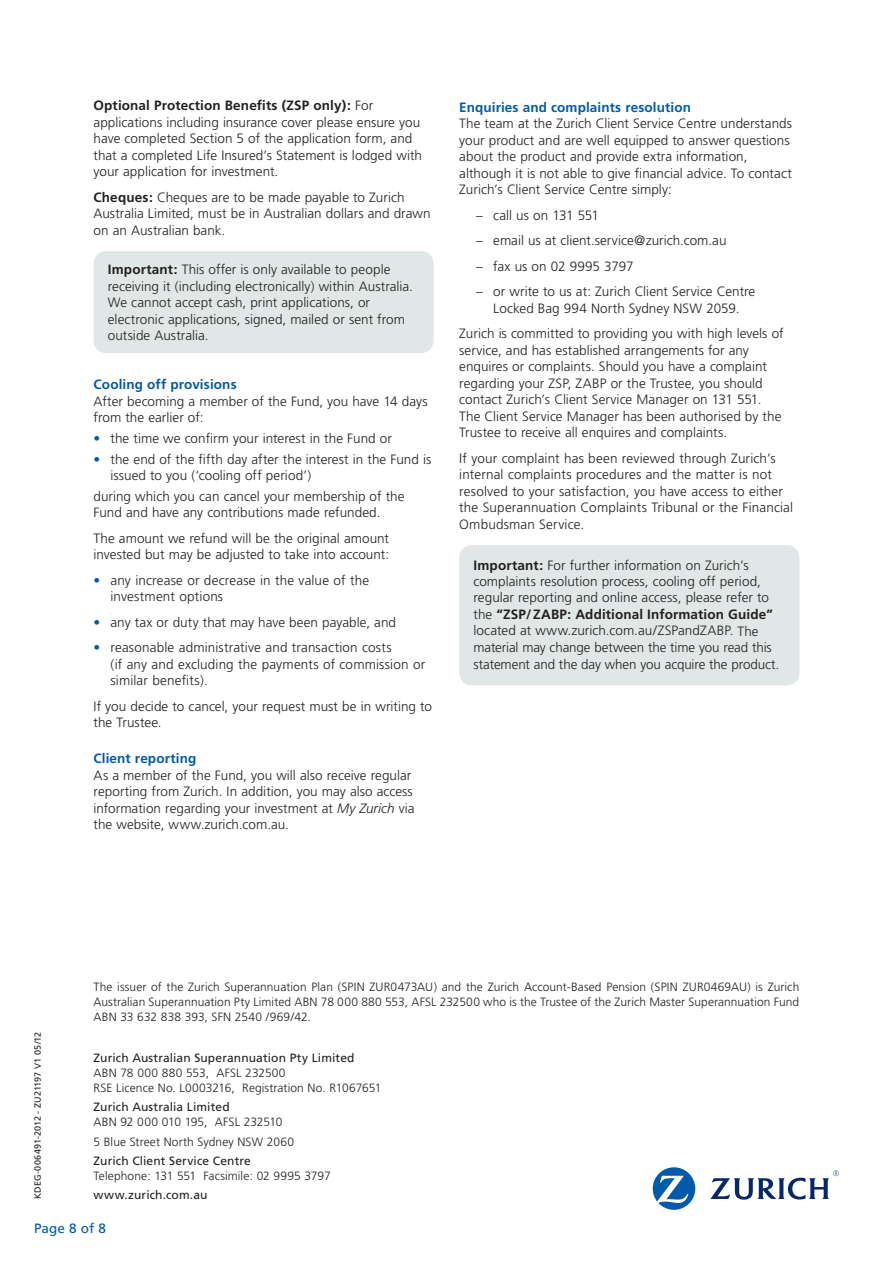
<style>
.page{position:relative;width:893px;height:1263px;background:#fff}
.page>*{position:absolute;margin:0;border:0;box-sizing:border-box;transform-origin:0 0}
.t1{font:300 13.5px/16.5px "Frutiger";letter-spacing:.005em;color:#231f20}
.t2{font:700 13.5px "Frutiger";letter-spacing:.01em;color:#015aaa}
.t3{font:13.5px "Frutiger";letter-spacing:.005em;color:#015aaa}
.t4{font:300 12px/15px "Frutiger";letter-spacing:.005em;color:#231f20}
.t5{font:12px "Frutiger";letter-spacing:.01em;color:#231f20}
.t6{font:9px "Frutiger";letter-spacing:.01em;color:#231f20}
.s1{font-weight:700}
.s2{color:#015aaa}
.s3{font-style:italic}
</style>
<div class="page">
<div style="left:94px;top:251px;width:340px;height:102px;background:#e0e7e6;border-radius:13px"></div>
<div style="left:459px;top:545px;width:340px;height:140px;background:#e0e7e6;border-radius:13px"></div>
<svg style="left:653px;top:1167px;width:42px;height:43px"></svg>
<svg style="left:710px;top:1170px;width:129px;height:29px"></svg>
<p class="t1" style="left:94px;top:97px;width:330px"><span class="s1">Optional Protection Benefits (ZSP only):</span> For applications including insurance cover please ensure you have completed Section 5 of the application form, and that a completed Life Insured’s Statement is lodged with your application for investment.</p>
<p class="t1" style="left:94px;top:189px;width:339px"><span class="s1">Cheques:</span> Cheques are to be made payable to Zurich<br>Australia Limited, must be in Australian dollars and drawn on an Australian bank.</p>
<p class="t1" style="left:108px;top:262px;width:307px"><span class="s1">Important:</span> This offer is only available to people receiving it (including electronically) within Australia.<br>We cannot accept cash, print applications, or electronic applications, signed, mailed or sent from outside Australia.</p>
<p class="t2" style="left:94px;top:376px;width:145px">Cooling off provisions</p>
<p class="t1" style="left:94px;top:393px;width:336px">After becoming a member of the Fund, you have 14 days from the earlier of:</p>
<p class="t1" style="left:94px;top:430px;width:300px"><span class="s2">•</span> the time we confirm your interest in the Fund or</p>
<p class="t1" style="left:111px;top:451px;width:322px;text-indent:-17px"><span class="s2">•</span> the end of the fifth day after the interest in the Fund is issued to you (‘cooling off period’)</p>
<p class="t1" style="left:94px;top:488px;width:313px">during which you can cancel your membership of the<br>Fund and have any contributions made refunded.</p>
<p class="t1" style="left:94px;top:530px;width:297px">The amount we refund will be the original amount invested but may be adjusted to take into account:</p>
<p class="t1" style="left:111px;top:572px;width:260px;text-indent:-17px"><span class="s2">•</span> any increase or decrease in the value of the investment options</p>
<p class="t1" style="left:94px;top:614px;width:304px"><span class="s2">•</span> any tax or duty that may have been payable, and</p>
<p class="t1" style="left:111px;top:640px;width:316px;text-indent:-17px"><span class="s2">•</span> reasonable administrative and transaction costs<br>(if any and excluding the payments of commission or similar benefits).</p>
<p class="t1" style="left:94px;top:698px;width:340px">If you decide to cancel, your request must be in writing to the Trustee.</p>
<p class="t2" style="left:94px;top:751px;width:104px">Client reporting</p>
<p class="t1" style="left:94px;top:767px;width:323px">As a member of the Fund, you will also receive regular reporting from Zurich. In addition, you may also access information regarding your investment at <span class="s3">My Zurich</span> via the website, www.zurich.com.au.</p>
<p class="t2" style="left:459px;top:99px;width:233px">Enquiries and complaints resolution</p>
<p class="t1" style="left:459px;top:115px;width:334px">The team at the Zurich Client Service Centre understands your product and are well equipped to answer questions about the product and provide extra information, although it is not able to give financial advice. To contact Zurich’s Client Service Centre simply:</p>
<p class="t1" style="left:476px;top:207px;width:124px">– call us on 131 551</p>
<p class="t1" style="left:476px;top:232px;width:252px">– email us at client.service@zurich.com.au</p>
<p class="t1" style="left:476px;top:258px;width:159px">– fax us on 02 9995 3797</p>
<p class="t1" style="left:476px;top:283px;width:281px;text-align:center">– or write to us at: Zurich Client Service Centre<br>Locked Bag 994 North Sydney NSW 2059.</p>
<p class="t1" style="left:459px;top:325px;width:326px">Zurich is committed to providing you with high levels of service, and has established arrangements for any enquires or complaints. Should you have a complaint regarding your ZSP, ZABP or the Trustee, you should contact Zurich’s Client Service Manager on 131 551.<br>The Client Service Manager has been authorised by the Trustee to receive all enquires and complaints.</p>
<p class="t1" style="left:459px;top:450px;width:335px">If your complaint has been reviewed through Zurich’s internal complaints procedures and the matter is not resolved to your satisfaction, you have access to either the Superannuation Complaints Tribunal or the Financial Ombudsman Service.</p>
<p class="t1" style="left:473px;top:557px;width:307px"><span class="s1">Important:</span> For further information on Zurich’s complaints resolution process, cooling off period, regular reporting and online access, please refer to the <span class="s1">“ZSP/ZABP: Additional Information Guide” </span>located at www.zurich.com.au/ZSPandZABP. The material may change between the time you read this statement and the day when you acquire the product.</p>
<p class="t6" style="left:32px;top:1199px;width:169px;rotate:-90deg">KDEG-006491-2012 - ZU21197 V1 05/12</p>
<p class="t4" style="left:94px;top:979px;width:707px;text-align:justify">The issuer of the Zurich Superannuation Plan (SPIN ZUR0473AU) and the Zurich Account-Based Pension (SPIN ZUR0469AU) is Zurich Australian Superannuation Pty Limited ABN 78 000 880 553, AFSL 232500 who is the Trustee of the Zurich Master Superannuation Fund ABN 33 632 838 393, SFN 2540 /969/42.</p>
<p class="t5" style="left:94px;top:1051px;width:263px">Zurich Australian Superannuation Pty Limited</p>
<p class="t4" style="left:94px;top:1066px;width:289px">ABN 78 000 880 553, AFSL 232500<br>RSE Licence No. L0003216, Registration No. R1067651</p>
<p class="t5" style="left:94px;top:1100px;width:138px">Zurich Australia Limited</p>
<p class="t4" style="left:94px;top:1113px;width:202px;line-height:19.2px">ABN 92 000 010 195, AFSL 232510<br>5 Blue Street North Sydney NSW 2060</p>
<p class="t5" style="left:94px;top:1154px;width:159px">Zurich Client Service Centre</p>
<p class="t4" style="left:94px;top:1168px;width:239px">Telephone: 131 551 Facsimile: 02 9995 3797</p>
<p class="t5" style="left:94px;top:1188px;width:116px">www.zurich.com.au</p>
<p class="t3" style="left:34px;top:1220px;width:73px">Page 8 of 8</p>
</div>
